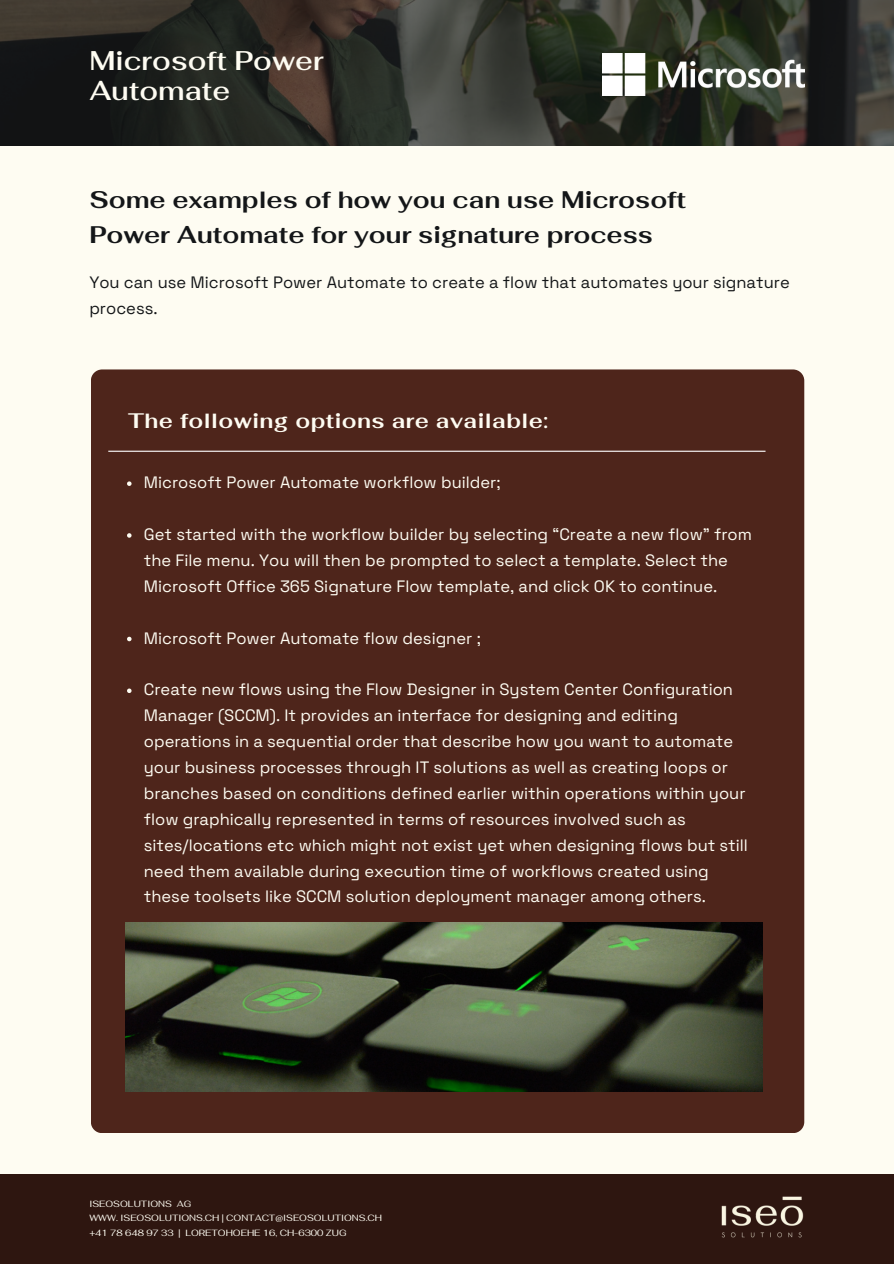
<style>
.page{position:relative;width:894px;height:1264px;background:#fff}
.page>*{position:absolute;margin:0;border:0;box-sizing:border-box;transform-origin:0 0}
.t1{font:600 27px/30.3px "Fahkwang";color:#fefcf2}
.t2{font:700 24px/34.8px "Fahkwang";color:#141618}
.t3{font:700 21px "Fahkwang";letter-spacing:.02em;color:#fefcf2}
.t4{font:16.5px/25.8px "Space Grotesk";color:#fefcf2}
.t5{font:16.5px/25.8px "Space Grotesk";color:#141618}
.t6{font:9px/14.2px "Fahkwang";color:#fefcf2}
</style>
<div class="page">
<div style="left:0;top:0;width:893px;height:1263px;background:#fefcf2"></div>
<svg style="left:0;top:0;width:893px;height:146px;background:#2c2d27"></svg>
<div style="left:0;top:1174px;width:893px;height:89px;background:#2e1610"></div>
<img style="left:721px;top:1196px;width:82px;height:42px">
<img style="left:602px;top:53px;width:202px;height:43px">
<div style="left:91px;top:369px;width:713px;height:763px;background:#4e251b;border-radius:11px"></div>
<img style="left:126px;top:922px;width:636px;height:169px">
<svg style="left:127px;top:481px;width:4px;height:5px"></svg>
<svg style="left:127px;top:533px;width:4px;height:4px"></svg>
<svg style="left:127px;top:636px;width:4px;height:5px"></svg>
<svg style="left:127px;top:688px;width:4px;height:5px"></svg>
<hr style="left:108px;top:450px;width:657px;height:2px;background:#fff">
<h1 class="t1" style="left:89px;top:45px;width:236px">Microsoft Power<br>Automate</h1>
<h2 class="t2" style="left:89px;top:182px;width:598px">Some examples of how you can use Microsoft<br>Power Automate for your signature process</h2>
<p class="t5" style="left:89px;top:269px;width:701px">You can use Microsoft Power Automate to create a flow that automates your signature process.</p>
<p class="t3" style="left:128px;top:407px;width:421px">The following options are available:</p>
<p class="t4" style="left:144px;top:469px;width:358px">Microsoft Power Automate workflow builder;</p>
<p class="t4" style="left:144px;top:521px;width:609px">Get started with the workflow builder by selecting “Create a new flow” from the File menu. You will then be prompted to select a template. Select the<br>Microsoft Office 365 Signature Flow template, and click OK to continue.</p>
<p class="t4" style="left:144px;top:625px;width:338px">Microsoft Power Automate flow designer ;</p>
<p class="t4" style="left:144px;top:676px;width:605px">Create new flows using the Flow Designer in System Center Configuration Manager (SCCM). It provides an interface for designing and editing operations in a sequential order that describe how you want to automate your business processes through IT solutions as well as creating loops or branches based on conditions defined earlier within operations within your flow graphically represented in terms of resources involved such as sites/locations etc which might not exist yet when designing flows but still need them available during execution time of workflows created using these toolsets like SCCM solution deployment manager among others.</p>
<p class="t6" style="left:89px;top:1196px;width:294px">ISEOSOLUTIONS AG<br>WWW. ISEOSOLUTIONS.CH | CONTACT@ISEOSOLUTIONS.CH +41 78 648 97 33 | LORETOHOEHE 16, CH-6300 ZUG</p>
</div>
